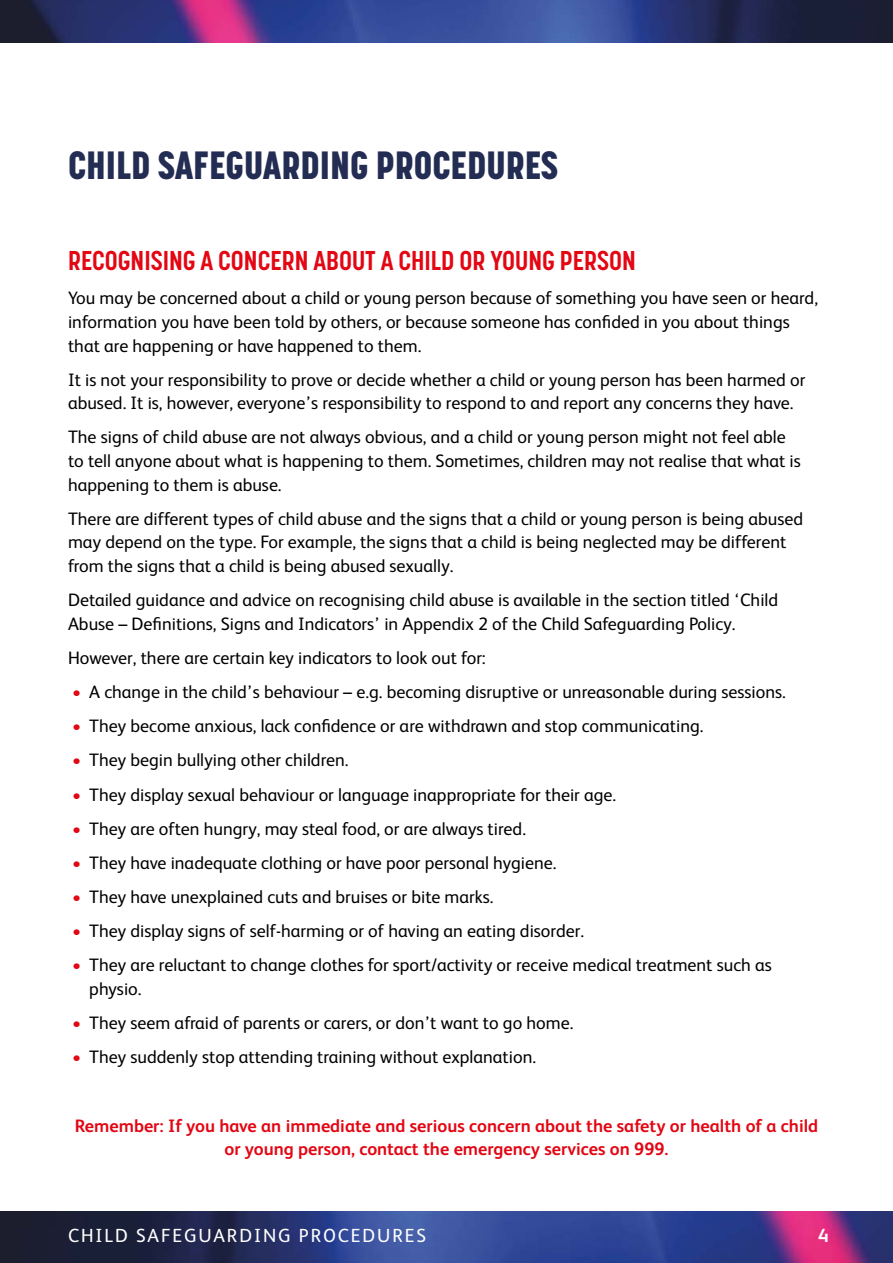
<style>
.page{position:relative;width:893px;height:1263px;background:#fff}
.page>*{position:absolute;margin:0;border:0;box-sizing:border-box;transform-origin:0 0}
.main_section_head{font:800 39px "Korolev Condensed";color:#232c52}
.sub_section_head{font:700 27px "Korolev Condensed";color:#e30613}
.t1{font:19.05px "FS Albert";letter-spacing:.1em;color:#fff}
.t2{font:700 19.05px "FS Albert";color:#fff}
.safe-main{font:18px/23.5px "FS Albert";color:#000}
.safe-main-2{font:700 18px/23.5px "FS Albert";color:#e30613;text-align:center}
.s1{color:#e30613}
</style>
<div class="page">
<img style="left:0;top:1211px;width:893px;height:52px">
<img style="left:0;top:0;width:893px;height:43px">
<p class="main_section_head" style="left:68px;top:141px;width:492px">CHILD SAFEGUARDING PROCEDURES</p>
<p class="sub_section_head" style="left:68px;top:245px;width:569px">RECOGNISING A CONCERN ABOUT A CHILD OR YOUNG PERSON</p>
<p class="safe-main" style="left:68px;top:286px;width:751px">You may be concerned about a child or young person because of something you have seen or heard, information you have been told by others, or because someone has confided in you about things that are happening or have happened to them.</p>
<p class="safe-main" style="left:68px;top:368px;width:739px">It is not your responsibility to prove or decide whether a child or young person has been harmed or abused. It is, however, everyone’s responsibility to respond to and report any concerns they have.</p>
<p class="safe-main" style="left:68px;top:425px;width:734px">The signs of child abuse are not always obvious, and a child or young person might not feel able to tell anyone about what is happening to them. Sometimes, children may not realise that what is happening to them is abuse.</p>
<p class="safe-main" style="left:68px;top:507px;width:736px">There are different types of child abuse and the signs that a child or young person is being abused may depend on the type. For example, the signs that a child is being neglected may be different from the signs that a child is being abused sexually.</p>
<p class="safe-main" style="left:68px;top:588px;width:712px">Detailed guidance and advice on recognising child abuse is available in the section titled ‘Child<br>Abuse – Definitions, Signs and Indicators’ in Appendix 2 of the Child Safeguarding Policy.</p>
<p class="safe-main" style="left:68px;top:646px;width:419px">However, there are certain key indicators to look out for:</p>
<p class="safe-main" style="left:72px;top:680px;width:715px"><span class="s1">•</span> A change in the child’s behaviour – e.g. becoming disruptive or unreasonable during sessions.</p>
<p class="safe-main" style="left:72px;top:714px;width:633px"><span class="s1">•</span> They become anxious, lack confidence or are withdrawn and stop communicating.</p>
<p class="safe-main" style="left:72px;top:748px;width:278px"><span class="s1">•</span> They begin bullying other children.</p>
<p class="safe-main" style="left:72px;top:783px;width:545px"><span class="s1">•</span> They display sexual behaviour or language inappropriate for their age.</p>
<p class="safe-main" style="left:72px;top:817px;width:455px"><span class="s1">•</span> They are often hungry, may steal food, or are always tired.</p>
<p class="safe-main" style="left:72px;top:851px;width:486px"><span class="s1">•</span> They have inadequate clothing or have poor personal hygiene.</p>
<p class="safe-main" style="left:72px;top:885px;width:423px"><span class="s1">•</span> They have unexplained cuts and bruises or bite marks.</p>
<p class="safe-main" style="left:72px;top:919px;width:513px"><span class="s1">•</span> They display signs of self-harming or of having an eating disorder.</p>
<p class="safe-main" style="left:89px;top:953px;width:684px;text-indent:-17px"><span class="s1">•</span> They are reluctant to change clothes for sport/activity or receive medical treatment such as physio.</p>
<p class="safe-main" style="left:72px;top:1011px;width:503px"><span class="s1">•</span> They seem afraid of parents or carers, or don’t want to go home.</p>
<p class="safe-main" style="left:72px;top:1045px;width:465px"><span class="s1">•</span> They suddenly stop attending training without explanation.</p>
<p class="safe-main-2" style="left:75px;top:1114px;width:745px">Remember: If you have an immediate and serious concern about the safety or health of a child or young person, contact the emergency services on 999.</p>
<p class="t1" style="left:68px;top:1224px;width:360px">CHILD SAFEGUARDING PROCEDURES</p>
<p class="t2" style="left:818px;top:1224px;width:12px">4</p>
</div>
